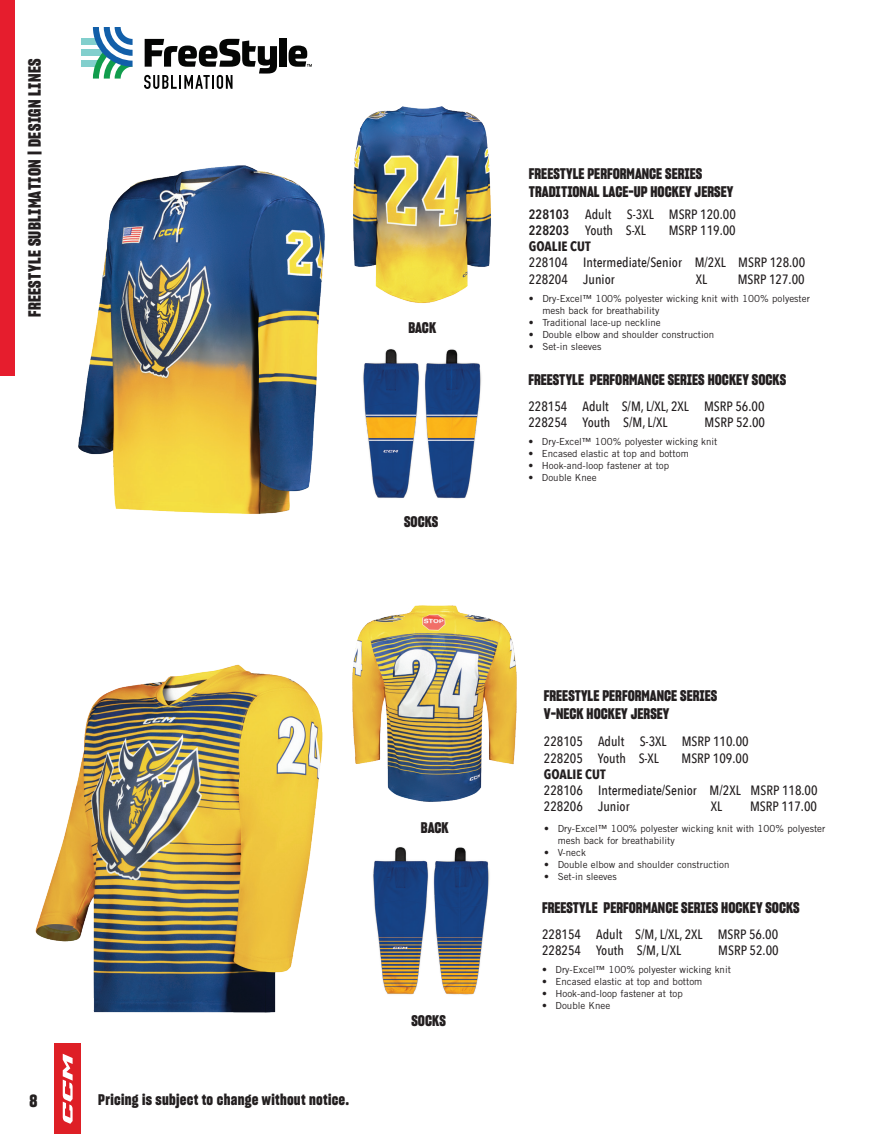
<style>
.page{position:relative;width:891px;height:1134px;background:#fff}
.page>*{position:absolute;margin:0;border:0;box-sizing:border-box;transform-origin:0 0}
.t1{font:700 17.25px "Sharp Grotesk";letter-spacing:.02em;color:#231f20}
.t2{font:700 15px/18px "Sharp Grotesk";color:#231f20}
.t3{font:700 15px "Sharp Grotesk";letter-spacing:.02em;color:#231f20}
.t4{font:500 13.5px/16.2px "Avenir Next Condensed";color:#231f20}
.t5{font:700 13.5px "Avenir Next Condensed";color:#231f20}
.t6{font:9.75px/12px "Trade Gothic LT Std";color:#231f20}
.s1{font-weight:600}
.s2{color:#fff}
</style>
<div class="page">
<div style="left:54px;top:1043px;width:27px;height:91px;background:#de1f26"></div>
<svg style="left:63px;top:1054px;width:10px;height:70px"></svg>
<div style="left:0;top:0;width:15px;height:376px;background:#e61d2d"></div>
<img style="left:353px;top:106px;width:138px;height:197px">
<img style="left:352px;top:605px;width:165px;height:197px">
<img style="left:78px;top:165px;width:247px;height:349px">
<img style="left:35px;top:664px;width:288px;height:349px">
<img style="left:363px;top:349px;width:119px;height:150px">
<img style="left:373px;top:847px;width:117px;height:148px">
<div style="left:81px;top:39px;width:18px;height:6px;background:#82cfcd"></div>
<div style="left:81px;top:50px;width:25px;height:6px;background:#82cfcd"></div>
<div style="left:81px;top:61px;width:18px;height:6px;background:#82cfcd"></div>
<svg style="left:93px;top:27px;width:40px;height:52px"></svg>
<div style="left:279px;top:38px;width:8px;height:29px;background:#040504"></div>
<svg style="left:144px;top:39px;width:133px;height:50px"></svg>
<svg style="left:289px;top:46px;width:23px;height:21px"></svg>
<h1 class="t1" style="left:23px;top:317px;width:260px;rotate:-90deg">FREESTYLE SUBLIMATION | DESIGN LINES</h1>
<h2 class="t2" style="left:408px;top:318px;width:29px">BACK</h2>
<h2 class="t2" style="left:404px;top:513px;width:36px">SOCKS</h2>
<h2 class="t2" style="left:421px;top:818px;width:29px">BACK</h2>
<h1 class="t1" style="left:30px;top:1089px;width:9px">8</h1>
<h2 class="t3" style="left:98px;top:1089px;width:252px">Pricing is subject to change without notice.</h2>
<h2 class="t2" style="left:411px;top:1011px;width:36px">SOCKS</h2>
<h2 class="t2" style="left:529px;top:164px;width:206px">FREESTYLE PERFORMANCE SERIES<br>TRADITIONAL LACE-UP HOCKEY JERSEY</h2>
<h3 class="t4" style="left:529px;top:206px;width:208px"><span class="s1">228103</span> Adult S-3XL MSRP 120.00<br><span class="s1">228203</span> Youth S-XL</h3>
<h3 class="t4" style="left:669px;top:222px;width:69px">MSRP 119.00</h3>
<h3 class="t5" style="left:529px;top:238px;width:63px">GOALIE CUT</h3>
<h3 class="t4" style="left:529px;top:255px;width:278px">228104 Intermediate/Senior M/2XL MSRP 128.00<br>228204 Junior</h3>
<h3 class="t4" style="left:696px;top:271px;width:13px">XL</h3>
<h3 class="t4" style="left:738px;top:271px;width:69px">MSRP 127.00</h3>
<p class="t6" style="left:542px;top:292px;width:269px;text-indent:-14px">• Dry-Excel™ 100% polyester wicking knit with 100% polyester mesh back for breathability</p>
<p class="t6" style="left:529px;top:316px;width:133px">• Traditional lace-up neckline</p>
<p class="t6" style="left:529px;top:328px;width:187px">• Double elbow and shoulder construction</p>
<p class="t6" style="left:529px;top:340px;width:74px">• Set-in sleeves</p>
<h2 class="t2" style="left:528px;top:370px;width:259px">FREESTYLE PERFORMANCE SERIES HOCKEY SOCKS</h2>
<h3 class="t4" style="left:528px;top:398px;width:238px">228154 Adult S/M, L/XL, 2XL MSRP 56.00<br>228254 Youth S/M, L/XL</h3>
<h3 class="t4" style="left:705px;top:414px;width:62px">MSRP 52.00</h3>
<p class="t6" style="left:528px;top:436px;width:190px">• Dry-Excel™ 100% polyester wicking knit</p>
<p class="t6" style="left:528px;top:448px;width:162px">• Encased elastic at top and bottom</p>
<p class="t6" style="left:528px;top:460px;width:142px">• Hook-and-loop fastener at top</p>
<p class="t6" style="left:528px;top:472px;width:70px">• Double Knee</p>
<h2 class="t2" style="left:544px;top:686px;width:175px">FREESTYLE PERFORMANCE SERIES<br>V-NECK HOCKEY JERSEY</h2>
<h3 class="t4" style="left:544px;top:733px;width:206px">228105 Adult S-3XL MSRP 110.00<br>228205 Youth S-XL</h3>
<h3 class="t4" style="left:682px;top:750px;width:69px">MSRP 109.00</h3>
<h3 class="t5" style="left:544px;top:766px;width:63px">GOALIE CUT</h3>
<h3 class="t4" style="left:544px;top:782px;width:275px">228106 Intermediate/Senior M/2XL MSRP 118.00<br>228206 Junior</h3>
<h3 class="t4" style="left:711px;top:798px;width:13px">XL</h3>
<h3 class="t4" style="left:750px;top:798px;width:75px">MSRP 117.00<span class="s2">0</span></h3>
<p class="t6" style="left:558px;top:822px;width:269px;text-indent:-14px">• Dry-Excel™ 100% polyester wicking knit with 100% polyester mesh back for breathability</p>
<p class="t6" style="left:544px;top:846px;width:43px">• V-neck</p>
<p class="t6" style="left:544px;top:858px;width:187px">• Double elbow and shoulder construction</p>
<p class="t6" style="left:544px;top:870px;width:74px">• Set-in sleeves</p>
<h2 class="t2" style="left:542px;top:898px;width:259px">FREESTYLE PERFORMANCE SERIES HOCKEY SOCKS</h2>
<h3 class="t4" style="left:542px;top:926px;width:238px">228154 Adult S/M, L/XL, 2XL MSRP 56.00<br>228254 Youth S/M, L/XL</h3>
<h3 class="t4" style="left:718px;top:942px;width:62px">MSRP 52.00</h3>
<p class="t6" style="left:542px;top:964px;width:190px">• Dry-Excel™ 100% polyester wicking knit</p>
<p class="t6" style="left:542px;top:976px;width:162px">• Encased elastic at top and bottom</p>
<p class="t6" style="left:542px;top:988px;width:142px">• Hook-and-loop fastener at top</p>
<p class="t6" style="left:542px;top:1000px;width:70px">• Double Knee</p>
</div>
